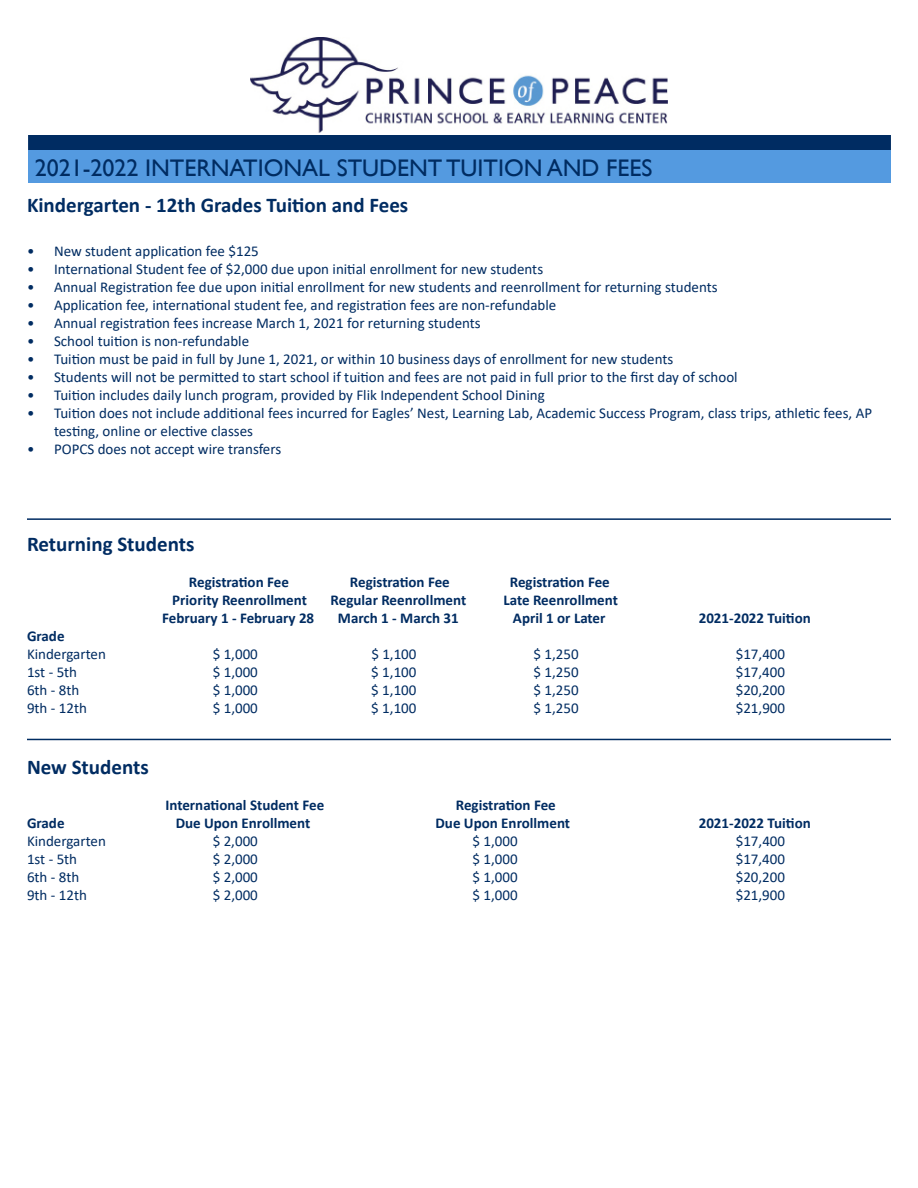
<style>
.page{position:relative;width:918px;height:1188px;background:#fff}
.page>*{position:absolute;margin:0;border:0;box-sizing:border-box;transform-origin:0 0}
.t1{font:24px "Gill Sans";color:#002c62}
.t2{font:700 21px "Calibri";color:#002c62}
.t3{font:15px/18px "Calibri";color:#002c62}
.t4{font:700 15px "Calibri";color:#002c62}
</style>
<div class="page">
<img style="left:251px;top:38px;width:416px;height:95px">
<div style="left:28px;top:135px;width:863px;height:15px;background:#002c62"></div>
<div style="left:28px;top:150px;width:863px;height:33px;background:#549ae0"></div>
<hr style="left:27px;top:739px;width:864px;height:1px;background:#002c62">
<hr style="left:27px;top:518px;width:864px;height:2px;background:#002c62">
<p class="t1" style="left:35px;top:154px;width:619px">2021-2022 INTERNATIONAL STUDENT TUITION AND FEES</p>
<p class="t2" style="left:27px;top:190px;width:383px">Kindergarten - 12th Grades Tuition and Fees</p>
<p class="t3" style="left:27px;top:241px;width:233px">• New student application fee $125</p>
<p class="t3" style="left:27px;top:259px;width:518px">• International Student fee of $2,000 due upon initial enrollment for new students</p>
<p class="t3" style="left:27px;top:277px;width:692px">• Annual Registration fee due upon initial enrollment for new students and reenrollment for returning students</p>
<p class="t3" style="left:27px;top:295px;width:531px">• Application fee, international student fee, and registration fees are non-refundable</p>
<p class="t3" style="left:27px;top:313px;width:455px">• Annual registration fees increase March 1, 2021 for returning students</p>
<p class="t3" style="left:27px;top:331px;width:224px">• School tuition is non-refundable</p>
<p class="t3" style="left:27px;top:349px;width:648px">• Tuition must be paid in full by June 1, 2021, or within 10 business days of enrollment for new students</p>
<p class="t3" style="left:27px;top:367px;width:712px">• Students will not be permitted to start school if tuition and fees are not paid in full prior to the first day of school</p>
<p class="t3" style="left:27px;top:385px;width:519px">• Tuition includes daily lunch program, provided by Flik Independent School Dining</p>
<p class="t3" style="left:54px;top:403px;width:820px;text-indent:-27px">• Tuition does not include additional fees incurred for Eagles’ Nest, Learning Lab, Academic Success Program, class trips, athletic fees, AP testing, online or elective classes</p>
<p class="t3" style="left:27px;top:439px;width:256px">• POPCS does not accept wire transfers</p>
<p class="t2" style="left:27px;top:529px;width:169px">Returning Students</p>
<p class="t4" style="left:189px;top:571px;width:101px">Registration Fee</p>
<p class="t4" style="left:350px;top:571px;width:101px">Registration Fee</p>
<p class="t4" style="left:510px;top:571px;width:101px">Registration Fee</p>
<p class="t4" style="left:172px;top:589px;width:136px">Priority Reenrollment</p>
<p class="t4" style="left:331px;top:589px;width:137px">Regular Reenrollment</p>
<p class="t4" style="left:504px;top:589px;width:116px">Late Reenrollment</p>
<p class="t4" style="left:162px;top:607px;width:154px">February 1 - February 28</p>
<p class="t4" style="left:338px;top:607px;width:122px">March 1 - March 31</p>
<p class="t4" style="left:513px;top:607px;width:94px">April 1 or Later</p>
<p class="t4" style="left:699px;top:607px;width:114px">2021-2022 Tuition</p>
<p class="t4" style="left:27px;top:625px;width:39px">Grade</p>
<p class="t3" style="left:27px;top:644px;width:80px">Kindergarten</p>
<p class="t3" style="left:213px;top:644px;width:47px">$ 1,000</p>
<p class="t3" style="left:371px;top:644px;width:47px">$ 1,100</p>
<p class="t3" style="left:534px;top:644px;width:47px">$ 1,250</p>
<p class="t3" style="left:736px;top:644px;width:51px">$17,400</p>
<p class="t3" style="left:27px;top:662px;width:52px">1st - 5th</p>
<p class="t3" style="left:213px;top:662px;width:47px">$ 1,000</p>
<p class="t3" style="left:371px;top:662px;width:47px">$ 1,100</p>
<p class="t3" style="left:534px;top:662px;width:47px">$ 1,250</p>
<p class="t3" style="left:736px;top:662px;width:51px">$17,400</p>
<p class="t3" style="left:27px;top:680px;width:54px">6th - 8th</p>
<p class="t3" style="left:213px;top:680px;width:47px">$ 1,000</p>
<p class="t3" style="left:371px;top:680px;width:47px">$ 1,100</p>
<p class="t3" style="left:534px;top:680px;width:47px">$ 1,250</p>
<p class="t3" style="left:736px;top:680px;width:51px">$20,200</p>
<p class="t3" style="left:27px;top:698px;width:61px">9th - 12th</p>
<p class="t3" style="left:213px;top:698px;width:47px">$ 1,000</p>
<p class="t3" style="left:371px;top:698px;width:47px">$ 1,100</p>
<p class="t3" style="left:534px;top:698px;width:47px">$ 1,250</p>
<p class="t3" style="left:736px;top:698px;width:51px">$21,900</p>
<p class="t2" style="left:27px;top:752px;width:123px">New Students</p>
<p class="t4" style="left:166px;top:794px;width:160px">International Student Fee</p>
<p class="t4" style="left:456px;top:794px;width:101px">Registration Fee</p>
<p class="t4" style="left:27px;top:812px;width:39px">Grade</p>
<p class="t4" style="left:176px;top:812px;width:136px">Due Upon Enrollment</p>
<p class="t4" style="left:436px;top:812px;width:136px">Due Upon Enrollment</p>
<p class="t4" style="left:699px;top:812px;width:114px">2021-2022 Tuition</p>
<p class="t3" style="left:27px;top:832px;width:80px">Kindergarten</p>
<p class="t3" style="left:213px;top:832px;width:47px">$ 2,000</p>
<p class="t3" style="left:473px;top:832px;width:47px">$ 1,000</p>
<p class="t3" style="left:736px;top:832px;width:51px">$17,400</p>
<p class="t3" style="left:27px;top:850px;width:52px">1st - 5th</p>
<p class="t3" style="left:213px;top:850px;width:47px">$ 2,000</p>
<p class="t3" style="left:473px;top:850px;width:47px">$ 1,000</p>
<p class="t3" style="left:736px;top:850px;width:51px">$17,400</p>
<p class="t3" style="left:27px;top:868px;width:54px">6th - 8th</p>
<p class="t3" style="left:213px;top:868px;width:47px">$ 2,000</p>
<p class="t3" style="left:473px;top:868px;width:47px">$ 1,000</p>
<p class="t3" style="left:736px;top:868px;width:51px">$20,200</p>
<p class="t3" style="left:27px;top:886px;width:61px">9th - 12th</p>
<p class="t3" style="left:213px;top:886px;width:47px">$ 2,000</p>
<p class="t3" style="left:473px;top:886px;width:47px">$ 1,000</p>
<p class="t3" style="left:736px;top:886px;width:51px">$21,900</p>
</div>
